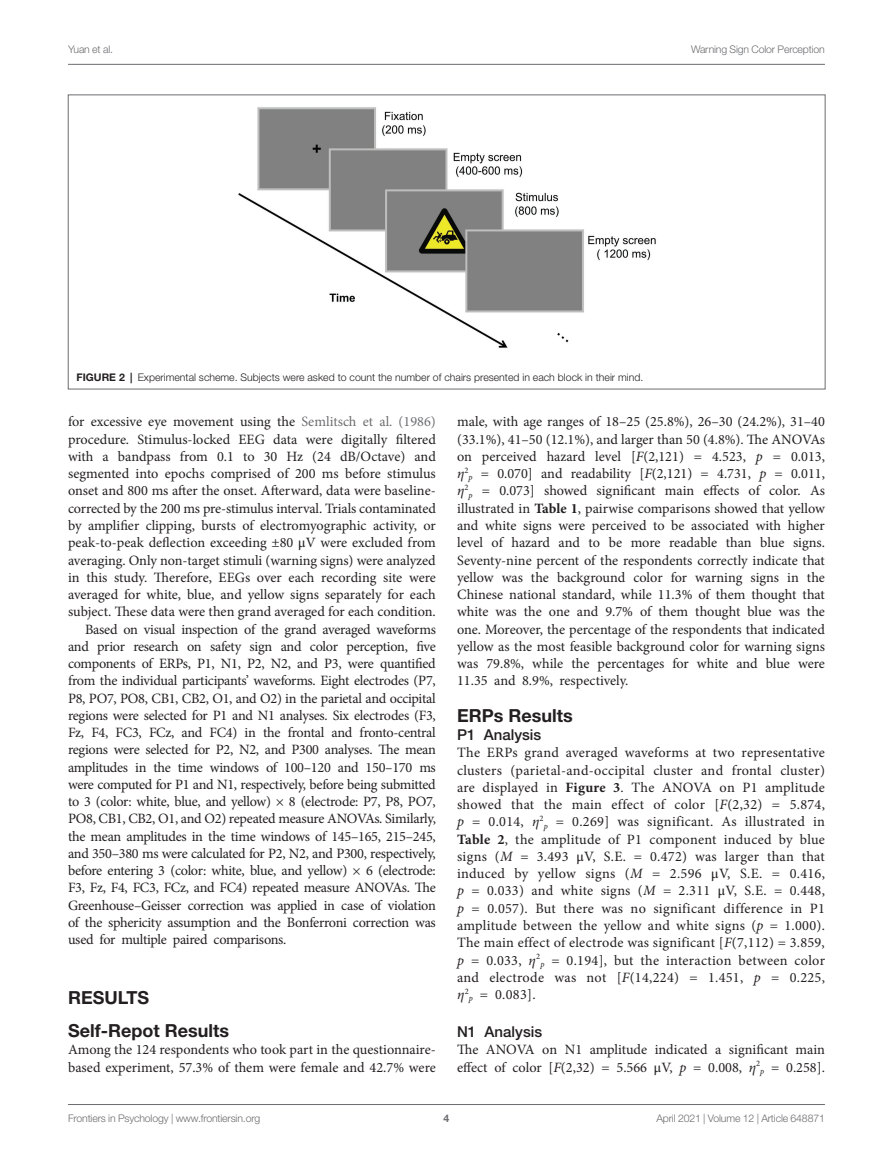
<style>
.page{position:relative;width:893px;height:1170px;background:#fff}
.page>*{position:absolute;margin:0;border:0;box-sizing:border-box;transform-origin:0 0}
.HEAD_2_after_HEAD_1{font:700 18px "Helvetica Neue LT Std";color:#231f20}
.HEAD_2{font:700 18px "Helvetica Neue LT Std";color:#231f20}
.HEAD_1{font:700 18px "Helvetica Neue LT Std";color:#231f20}
.HEAD_3_after_HEAD_2{font:500 15px "Helvetica Neue LT Std";color:#231f20}
.HEAD_3{font:500 15px "Helvetica Neue LT Std";color:#231f20}
.TEXT_FLUSH{font:14.25px/17.2px "Minion Pro";color:#231f20}
.TEXT{font:14.25px/17.2px "Minion Pro";letter-spacing:-.015em;color:#231f20;text-align:justify}
.t1{font:300 10.5px "Helvetica Neue LT Std";letter-spacing:-.015em;color:#6c6d70}
.FIG_LEG{font:300 10.5px "Helvetica Neue LT Std";color:#231f20}
.t2{font:700 10.5px "Helvetica Neue LT Std";color:#6c6d70}
.s1{font-weight:700}
.s2{color:#6c6d70}
.s3{font-family:"STIX General"}
.s4{font-style:italic}
</style>
<div class="page">
<hr style="left:68px;top:64px;width:757px;height:1px;background:#6c6d70">
<hr style="left:68px;top:1104px;width:757px;height:1px;background:#6c6d70">
<img style="left:238px;top:107px;width:418px;height:241px">
<p class="t1" style="left:68px;top:42px;width:47px">Yuan et al.</p>
<p class="t1" style="left:691px;top:42px;width:135px">Warning Sign Color Perception</p>
<p class="FIG_LEG" style="left:77px;top:370px;width:568px"><span class="s1">FIGURE 2 |</span> Experimental scheme. Subjects were asked to count the number of chairs presented in each block in their mind.</p>
<p class="TEXT" style="left:68px;top:413px;width:369px">for excessive eye movement using the <span class="s2">Semlitsch et al. (1986) </span>procedure. Stimulus-locked EEG data were digitally filtered with a bandpass from 0.1 to 30 Hz (24 dB/Octave) and segmented into epochs comprised of 200 ms before stimulus onset and 800 ms after the onset. Afterward, data were baseline&shy;corrected by the 200 ms pre-stimulus interval. Trials contaminated by amplifier clipping, bursts of electromyographic activity, or peak-to-peak deflection exceeding ±80 <span class="s3">μ</span>V were excluded from averaging. Only non-target stimuli (warning signs) were analyzed in this study. Therefore, EEGs over each recording site were averaged for white, blue, and yellow signs separately for each subject. These data were then grand averaged for each condition.</p>
<p class="TEXT" style="left:68px;top:620px;width:369px;text-indent:17px">Based on visual inspection of the grand averaged waveforms and prior research on safety sign and color perception, five components of ERPs, P1, N1, P2, N2, and P3, were quantified from the individual participants’ waveforms. Eight electrodes (P7, P8, PO7, PO8, CB1, CB2, O1, and O2) in the parietal and occipital regions were selected for P1 and N1 analyses. Six electrodes (F3, Fz, F4, FC3, FCz, and FC4) in the frontal and fronto-central regions were selected for P2, N2, and P300 analyses. The mean amplitudes in the time windows of 100–120 and 150–170 ms were computed for P1 and N1, respectively, before being submitted to 3 (color: white, blue, and yellow) × 8 (electrode: P7, P8, PO7, PO8, CB1, CB2, O1, and O2) repeated measure ANOVAs. Similarly, the mean amplitudes in the time windows of 145–165, 215–245, and 350–380 ms were calculated for P2, N2, and P300, respectively, before entering 3 (color: white, blue, and yellow) × 6 (electrode:<br>F3, Fz, F4, FC3, FCz, and FC4) repeated measure ANOVAs. The Greenhouse–Geisser correction was applied in case of violation of the sphericity assumption and the Bonferroni correction was used for multiple paired comparisons.</p>
<p class="HEAD_1" style="left:68px;top:986px;width:83px">RESULTS</p>
<p class="HEAD_2_after_HEAD_1" style="left:68px;top:1019px;width:162px">Self-Repot Results</p>
<p class="TEXT_FLUSH" style="left:68px;top:1041px;width:369px">Among the 124 respondents who took part in the questionnaire&shy;based experiment, 57.3% of them were female and 42.7% were</p>
<p class="TEXT_FLUSH" style="left:457px;top:413px;width:370px;text-align:justify">male, with age ranges of 18–25 (25.8%), 26–30 (24.2%), 31–40 (33.1%), 41–50 (12.1%), and larger than 50 (4.8%). The ANOVAs on perceived hazard level [<span class="s4">F</span>(2,121) = 4.523, <span class="s4">p</span> = 0.013, <span class="s4">η</span><sup>2</sup><sub>p</sub> = 0.070] and readability [<span class="s4">F</span>(2,121) = 4.731, <span class="s4">p</span> = 0.011, <span class="s4">η</span><sup>2</sup><sub>p</sub> = 0.073] showed significant main effects of color. As illustrated in <span class="s1">Table 1</span>, pairwise comparisons showed that yellow and white signs were perceived to be associated with higher level of hazard and to be more readable than blue signs.<br>Seventy-nine percent of the respondents correctly indicate that yellow was the background color for warning signs in the Chinese national standard, while 11.3% of them thought that white was the one and 9.7% of them thought blue was the one. Moreover, the percentage of the respondents that indicated yellow as the most feasible background color for warning signs was 79.8%, while the percentages for white and blue were 11.35 and 8.9%, respectively.</p>
<p class="HEAD_2" style="left:457px;top:704px;width:117px">ERPs Results</p>
<p class="HEAD_3_after_HEAD_2" style="left:457px;top:725px;width:86px">P1 Analysis</p>
<p class="TEXT_FLUSH" style="left:457px;top:744px;width:369px;text-align:justify">The ERPs grand averaged waveforms at two representative clusters (parietal-and-occipital cluster and frontal cluster) are displayed in <span class="s1">Figure 3</span>. The ANOVA on P1 amplitude showed that the main effect of color [<span class="s4">F</span>(2,32) = 5.874, <span class="s4">p</span> = 0.014, <span class="s4">η</span><sup>2</sup><sub>p</sub> = 0.269] was significant. As illustrated in <span class="s1">Table 2</span>, the amplitude of P1 component induced by blue signs (<span class="s4">M</span> = 3.493 <span class="s3">μ</span>V, S.E. = 0.472) was larger than that induced by yellow signs (<span class="s4">M</span> = 2.596 <span class="s3">μ</span>V, S.E. = 0.416, <span class="s4">p</span> = 0.033) and white signs (<span class="s4">M</span> = 2.311 <span class="s3">μ</span>V, S.E. = 0.448, <span class="s4">p</span> = 0.057). But there was no significant difference in P1 amplitude between the yellow and white signs (<span class="s4">p</span> = 1.000).<br>The main effect of electrode was significant [<span class="s4">F</span>(7,112) = 3.859, <span class="s4">p</span> = 0.033, <span class="s4">η</span><sup>2</sup><sub>p</sub> = 0.194], but the interaction between color and electrode was not [<span class="s4">F</span>(14,224) = 1.451, <span class="s4">p</span> = 0.225, <span class="s4">η</span><sup>2</sup><sub>p</sub> = 0.083].</p>
<p class="HEAD_3" style="left:457px;top:1022px;width:87px">N1 Analysis</p>
<p class="TEXT_FLUSH" style="left:457px;top:1041px;width:369px">The ANOVA on N1 amplitude indicated a significant main effect of color [<span class="s4">F</span>(2,32) = 5.566 <span class="s3">μ</span>V, <span class="s4">p</span> = 0.008, <span class="s4">η</span><sup>2</sup><sub>p</sub> = 0.258].</p>
<p class="t1" style="left:68px;top:1111px;width:194px">Frontiers in Psychology | www.frontiersin.org</p>
<p class="t2" style="left:444px;top:1111px;width:7px">4</p>
<p class="t1" style="left:656px;top:1111px;width:170px">April 2021 | Volume 12 | Article 648871</p>
</div>
